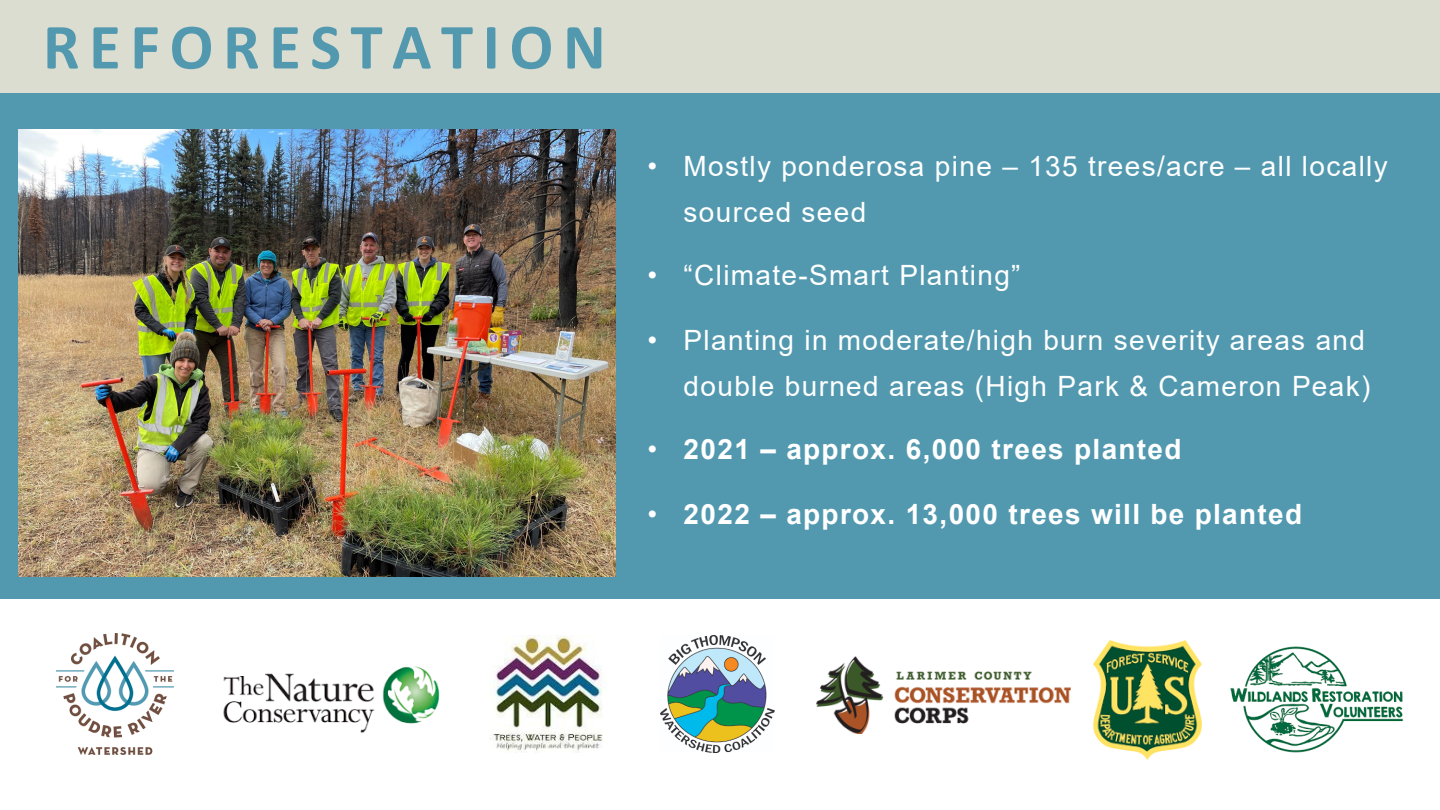
<style>
.page{position:relative;width:1440px;height:810px;background:#5299b0}
.page>*{position:absolute;margin:0;border:0;box-sizing:border-box;transform-origin:0 0}
.t1{font:700 65px "Calibri";letter-spacing:.145em;color:#5299b0}
.t2{font:28px/46px "Arial";letter-spacing:.05em;color:#fff}
.t3{font:700 28px "Arial";letter-spacing:.05em;color:#fff}
.s1{font-weight:400}
</style>
<div class="page">
<div style="left:0;top:599px;width:1440px;height:211px;background:#fff"></div>
<div style="left:0;top:0;width:1440px;height:93px;background:#dbddd0"></div>
<img style="left:18px;top:129px;width:597px;height:448px">
<img style="left:1094px;top:641px;width:107px;height:119px">
<img style="left:660px;top:636px;width:115px;height:116px">
<img style="left:490px;top:635px;width:113px;height:118px">
<img style="left:223px;top:666px;width:217px;height:67px">
<img style="left:817px;top:656px;width:254px;height:77px">
<img style="left:57px;top:633px;width:117px;height:122px">
<img style="left:1230px;top:646px;width:174px;height:106px">
<h1 class="t1" style="left:43px;top:1px;width:564px">REFORESTATION</h1>
<p class="t2" style="left:684px;top:143px;width:706px;text-indent:-36px">• Mostly ponderosa pine – 135 trees/acre – all locally sourced seed</p>
<p class="t2" style="left:648px;top:252px;width:374px">• “Climate-Smart Planting”</p>
<p class="t2" style="left:648px;top:317px;width:724px;text-align:right">• Planting in moderate/high burn severity areas and double burned areas (High Park &amp; Cameron Peak)</p>
<p class="t3" style="left:648px;top:430px;width:536px"><span class="s1">•</span> 2021 – approx. 6,000 trees planted</p>
<p class="t3" style="left:648px;top:494px;width:656px"><span class="s1">•</span> 2022 – approx. 13,000 trees will be planted</p>
</div>
